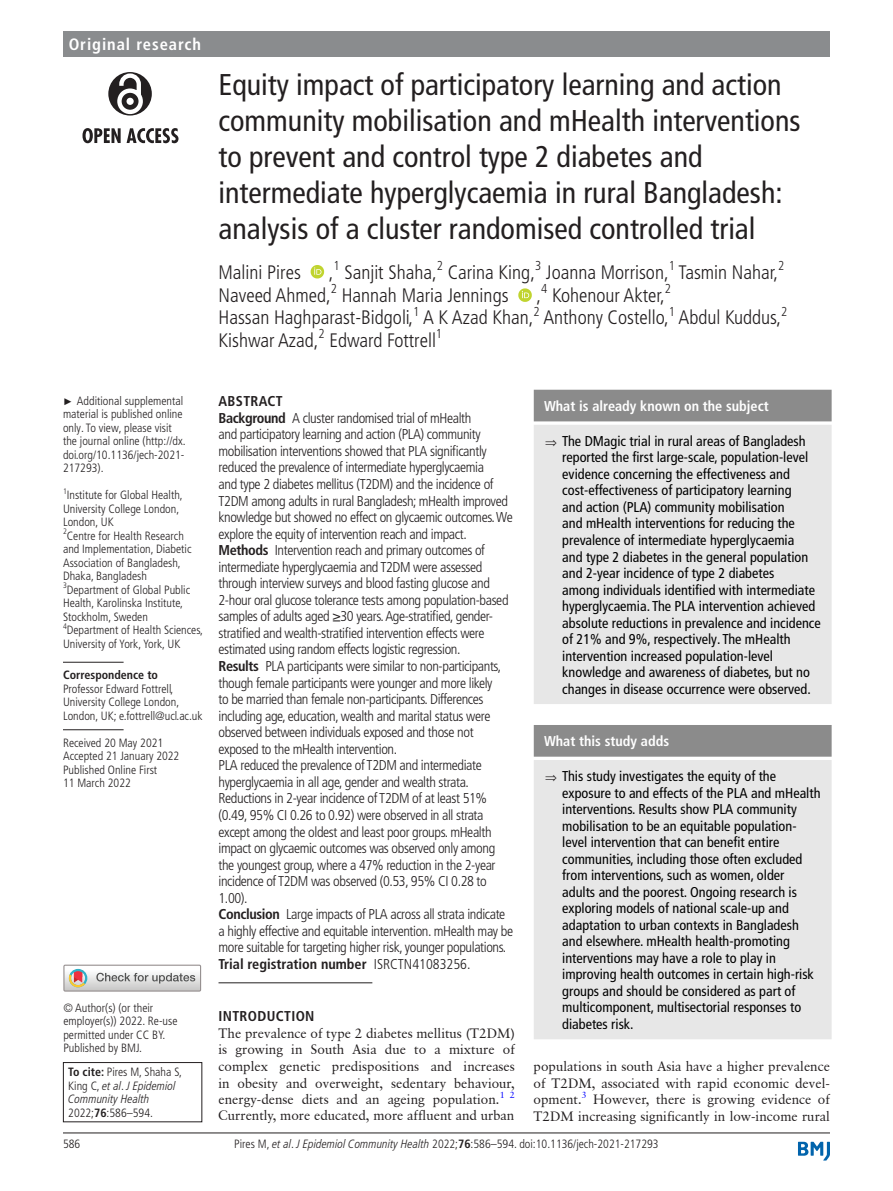
<style>
.page{position:relative;width:893px;height:1191px;background:#fff}
.page>*{position:absolute;margin:0;border:0;box-sizing:border-box;transform-origin:0 0}
.t1{font:condensed 30px/36px "Frutiger LT Pro";color:#231f20}
.t2{font:300 condensed 19.5px/23.4px "Frutiger LT Pro";color:#231f20}
.t3{font:700 condensed 16.5px "Frutiger LT Std";letter-spacing:.055em;color:#fff}
.t4{font:300 condensed 14.25px/16.5px "Frutiger LT Pro";letter-spacing:-.025em;color:#231f20}
.t5{font:condensed 14.25px/16.5px "Frutiger LT Pro";color:#000}
.t6{font:700 condensed 14.25px "Frutiger LT Pro";color:#fff}
.t7{font:700 condensed 14.25px "Frutiger LT Pro";letter-spacing:.025em;color:#231f20}
.t8{font:13.5px/16.5px "Classical Garamond BT";color:#231f20;text-align:justify}
.t9{font:300 condensed 12.9px "Frutiger LT Pro";color:#231f20}
.t10{font:300 condensed 12px/13.5px "Frutiger LT Pro";color:#231f20}
.t11{font:700 condensed 12px "Frutiger LT Pro";color:#231f20}
.t12{font:9px "Classical Garamond BT";color:#00f}
.t13{font:300 condensed 7.95px "Frutiger LT Pro";color:#231f20}
.s1{font-family:"Arial";font-weight:400;font-stretch:normal;font-size:9.75px}
.s2{font-weight:700}
.s3{font-style:italic}
</style>
<div class="page">
<hr style="left:63px;top:1132px;width:767px;height:1px;background:#231f20">
<svg style="left:798px;top:1141px;width:32px;height:19px"></svg>
<div style="left:63px;top:31px;width:767px;height:25px;background:#8a8c8e"></div>
<svg style="left:311px;top:265px;width:13px;height:13px"></svg>
<svg style="left:518px;top:288px;width:14px;height:14px"></svg>
<div style="left:63px;top:1062px;width:139px;height:60px;border:1px solid #231f20"></div>
<hr style="left:63px;top:662px;width:61px;height:1px;background:#231f20">
<hr style="left:63px;top:729px;width:61px;height:1px;background:#231f20">
<div style="left:63px;top:964px;width:138px;height:27px;border:1px solid #969090"></div>
<svg style="left:64px;top:965px;width:137px;height:26px"></svg>
<hr style="left:219px;top:982px;width:153px;height:1px;background:#231f20">
<div style="left:108px;top:72px;width:44px;height:43px;background:#231f20;border-radius:50%"></div>
<svg style="left:83px;top:128px;width:38px;height:15px"></svg>
<svg style="left:127px;top:128px;width:51px;height:15px"></svg>
<svg style="left:115px;top:72px;width:30px;height:44px"></svg>
<div style="left:127px;top:98px;width:7px;height:7px;background:#fff;border-radius:50%"></div>
<div style="left:534px;top:390px;width:297px;height:31px;background:#8b8b8b"></div>
<div style="left:534px;top:425px;width:297px;height:278px;background:#e7e7e7"></div>
<div style="left:534px;top:425px;width:298px;height:279px;border:2px solid #e7e7e7"></div>
<div style="left:534px;top:725px;width:297px;height:31px;background:#8b8b8b"></div>
<div style="left:534px;top:760px;width:297px;height:278px;background:#e7e7e7"></div>
<div style="left:534px;top:760px;width:298px;height:279px;border:2px solid #e7e7e7"></div>
<p class="t3" style="left:69px;top:34px;width:134px">Original research</p>
<p class="t1" style="left:219px;top:66px;width:584px">Equity impact of participatory learning and action community mobilisation and mHealth interventions to prevent and control type 2 diabetes and intermediate hyperglycaemia in rural Bangladesh: analysis of a cluster randomised controlled trial</p>
<h2 class="t2" style="left:219px;top:260px;width:84px">Malini Pires</h2>
<h2 class="t2" style="left:219px;top:260px;width:567px;text-indent:110px">,<sup>1</sup> Sanjit Shaha,<sup>2</sup> Carina King,<sup>3</sup> Joanna Morrison,<sup>1</sup> Tasmin Nahar,<sup>2<br></sup>Naveed Ahmed,</h2>
<p class="t9" style="left:331px;top:281px;width:8px">2</p>
<h2 class="t2" style="left:342px;top:284px;width:168px">Hannah Maria Jennings</h2>
<p class="t9" style="left:541px;top:281px;width:8px">4</p>
<h2 class="t2" style="left:552px;top:284px;width:114px">Kohenour Akter,</h2>
<p class="t9" style="left:665px;top:281px;width:8px">2</p>
<h2 class="t2" style="left:536px;top:284px;width:6px">,</h2>
<h2 class="t2" style="left:219px;top:306px;width:196px">Hassan Haghparast-Bidgoli,</h2>
<p class="t9" style="left:413px;top:304px;width:8px">1</p>
<h2 class="t2" style="left:423px;top:306px;width:112px">A K Azad Khan,</h2>
<p class="t9" style="left:533px;top:304px;width:8px">2</p>
<h2 class="t2" style="left:543px;top:306px;width:127px">Anthony Costello,</h2>
<p class="t9" style="left:669px;top:304px;width:8px">1</p>
<h2 class="t2" style="left:678px;top:306px;width:104px">Abdul Kuddus,</h2>
<p class="t9" style="left:781px;top:304px;width:8px">2</p>
<h2 class="t2" style="left:219px;top:329px;width:102px">Kishwar Azad,</h2>
<p class="t9" style="left:319px;top:326px;width:8px">2</p>
<h2 class="t2" style="left:329px;top:329px;width:108px">Edward Fottrell</h2>
<p class="t9" style="left:436px;top:326px;width:8px">1</p>
<p class="t10" style="left:63px;top:394px;width:124px"><span class="s1">►</span> Additional supplemental material is published online only. To view, please visit the journal online (http://dx. doi.org/10.1136/jech-2021-<br>217293).</p>
<p class="t13" style="left:63px;top:486px;width:5px">1</p>
<p class="t10" style="left:63px;top:488px;width:121px;text-indent:4px">Institute for Global Health,<br>University College London,<br>London, UK</p>
<p class="t13" style="left:63px;top:527px;width:5px">2</p>
<p class="t10" style="left:63px;top:529px;width:130px;text-indent:4px">Centre for Health Research and Implementation, Diabetic<br>Association of Bangladesh,<br>Dhaka, Bangladesh</p>
<p class="t13" style="left:63px;top:581px;width:5px">3</p>
<p class="t10" style="left:63px;top:583px;width:129px;text-indent:4px">Department of Global Public<br>Health, Karolinska Institute,<br>Stockholm, Sweden</p>
<p class="t13" style="left:63px;top:621px;width:5px">4</p>
<p class="t10" style="left:63px;top:623px;width:142px;text-indent:4px">Department of Health Sciences,<br>University of York, York, UK</p>
<p class="t11" style="left:63px;top:668px;width:97px">Correspondence to</p>
<p class="t10" style="left:63px;top:682px;width:141px">Professor Edward Fottrell,<br>University College London,<br>London, UK; e.fottrell@ucl.ac.uk</p>
<p class="t10" style="left:63px;top:736px;width:118px">Received 20 May 2021<br>Accepted 21 January 2022<br>Published Online First<br>11 March 2022</p>
<p class="t10" style="left:63px;top:1000px;width:116px">© Author(s) (or their employer(s)) 2022. Re-use permitted under CC BY.<br>Published by BMJ.</p>
<p class="t10" style="left:68px;top:1065px;width:115px"><span class="s2">To cite:</span> Pires M, Shaha S,<br>King C, <span class="s3">et al</span>. <span class="s3">J Epidemiol<br>Community Health<br></span>2022;<span class="s2">76</span>:586–594.</p>
<p class="t4" style="left:219px;top:393px;width:296px"><span class="s2">ABSTRACT<br>Background</span> A cluster randomised trial of mHealth<br>and participatory learning and action (PLA) community mobilisation interventions showed that PLA significantly reduced the prevalence of intermediate hyperglycaemia<br>and type 2 diabetes mellitus (T2DM) and the incidence of T2DM among adults in rural Bangladesh; mHealth improved knowledge but showed no effect on glycaemic outcomes. We explore the equity of intervention reach and impact.<br><span class="s2">Methods</span> Intervention reach and primary outcomes of intermediate hyperglycaemia and T2DM were assessed through interview surveys and blood fasting glucose and 2-hour oral glucose tolerance tests among population-based samples of adults aged ≥30 years. Age-stratified, gender&shy;stratified and wealth-stratified intervention effects were estimated using random effects logistic regression.<br><span class="s2">Results</span> PLA participants were similar to non-participants, though female participants were younger and more likely<br>to be married than female non-participants. Differences including age, education, wealth and marital status were observed between individuals exposed and those not exposed to the mHealth intervention.<br>PLA reduced the prevalence of T2DM and intermediate hyperglycaemia in all age, gender and wealth strata.<br>Reductions in 2-year incidence of T2DM of at least 51% (0.49, 95% CI 0.26 to 0.92) were observed in all strata except among the oldest and least poor groups. mHealth impact on glycaemic outcomes was observed only among the youngest group, where a 47% reduction in the 2-year incidence of T2DM was observed (0.53, 95% CI 0.28 to 1.00).<br><span class="s2">Conclusion</span> Large impacts of PLA across all strata indicate a highly effective and equitable intervention. mHealth may be more suitable for targeting higher risk, younger populations.<br><span class="s2">Trial registration number</span> ISRCTN41083256.</p>
<p class="t7" style="left:219px;top:1008px;width:98px">INTRODUCTION</p>
<p class="t8" style="left:219px;top:1024px;width:298px">The prevalence of type 2 diabetes mellitus (T2DM) is growing in South Asia due to a mixture of complex genetic predispositions and increases in obesity and overweight, sedentary behaviour, energy-dense diets and an ageing population.</p>
<p class="t12" style="left:500px;top:1089px;width:17px">1 2</p>
<p class="t8" style="left:218px;top:1107px;width:298px">Currently, more educated, more affluent and urban</p>
<p class="t6" style="left:544px;top:397px;width:226px">What is already known on the subject</p>
<p class="t5" style="left:562px;top:433px;width:260px">The DMagic trial in rural areas of Bangladesh reported the first large- scale, population- level evidence concerning the effectiveness and<br>cost- effectiveness of participatory learning<br>and action (PLA) community mobilisation<br>and mHealth interventions for reducing the prevalence of intermediate hyperglycaemia<br>and type 2 diabetes in the general population and 2- year incidence of type 2 diabetes<br>among individuals identified with intermediate hyperglycaemia. The PLA intervention achieved absolute reductions in prevalence and incidence of 21% and 9%, respectively. The mHealth intervention increased population- level knowledge and awareness of diabetes, but no changes in disease occurrence were observed.</p>
<p class="t6" style="left:544px;top:733px;width:126px">What this study adds</p>
<p class="t5" style="left:562px;top:768px;width:260px">This study investigates the equity of the exposure to and effects of the PLA and mHealth interventions. Results show PLA community mobilisation to be an equitable population&shy;level intervention that can benefit entire communities, including those often excluded from interventions, such as women, older adults and the poorest. Ongoing research is exploring models of national scale- up and adaptation to urban contexts in Bangladesh and elsewhere. mHealth health- promoting interventions may have a role to play in improving health outcomes in certain high- risk groups and should be considered as part of multicomponent, multisectorial responses to diabetes risk.</p>
<p class="t8" style="left:534px;top:1057px;width:298px">populations in south Asia have a higher prevalence of T2DM, associated with rapid economic devel&shy;opment.<sup>3</sup> However, there is growing evidence of T2DM increasing significantly in low-income rural</p>
<p class="t10" style="left:63px;top:1136px;width:19px">586</p>
<p class="t10" style="left:234px;top:1136px;width:426px">Pires M, <span class="s3">et al</span>. <span class="s3">J Epidemiol Community Health</span> 2022;<span class="s2">76</span>:586–594. doi:10.1136/jech-2021-217293</p>
</div>
